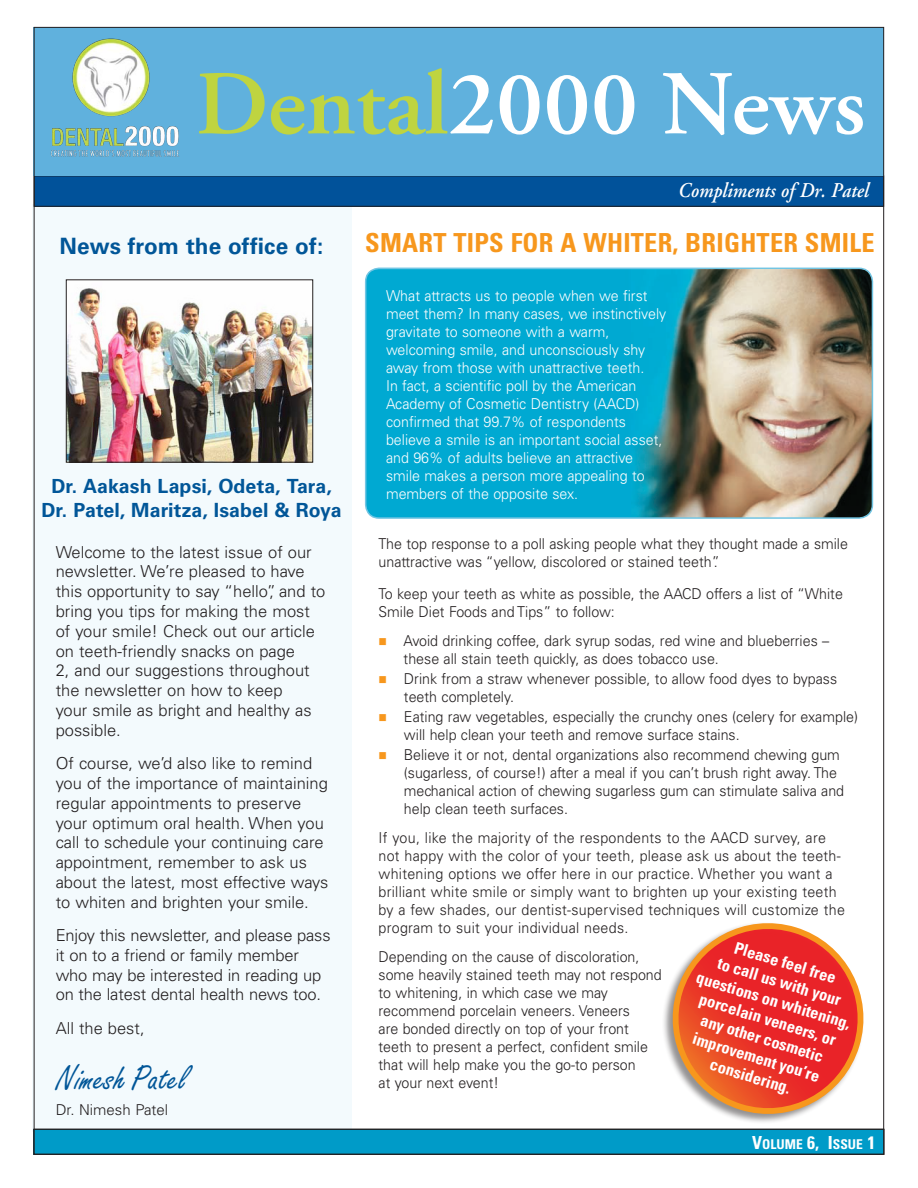
<style>
.page{position:relative;width:918px;height:1188px;background:#fff}
.page>*{position:absolute;margin:0;border:0;box-sizing:border-box;transform-origin:0 0}
.t1{font:600 91.05px "Adobe Garamond";color:#fff}
.t2{font:36px "Freestyle Script";color:#015698}
.t3{font:700 condensed 26.25px "Univers";letter-spacing:.01em;color:#f7971d}
.t4{font:700 22.5px "Univers";letter-spacing:.005em;color:#015698}
.t5{font:italic 600 21px "Adobe Garamond";letter-spacing:.005em;color:#fff;scale:.9 1}
.t6{font:700 19.5px/23.4px "Univers";letter-spacing:.005em;color:#015698;text-align:center}
.t7{font:300 16.5px/19.8px "Univers";color:#231f20}
.body_text{font:700 condensed 16.5px/19.8px "Univers";color:#fff;text-align:center}
.text-univers{font:300 15px/18px "Univers";color:#231f20;scale:.95 1}
.text-univers-2{font:300 15px/18px "Univers";color:#fff;scale:.95 1}
.text-univers-3{font:300 15px/18px "Univers";letter-spacing:.02em;color:#231f20;scale:.95 1}
.text-univers-4{font:300 15px "Univers";color:#231f20}
.t8{font:700 condensed 13.5px "Univers";color:#fff}
.s1{color:#bfd440}
.s2{color:#f7971d}
.s3{font-size:18px}
</style>
<div class="page">
<div style="left:32px;top:204px;width:320px;height:928px;background:#f3fafd"></div>
<div style="left:34px;top:176px;width:850px;height:30px;background:#01529a"></div>
<div style="left:34px;top:176px;width:850px;height:31px;border:1px solid #231f20"></div>
<div style="left:34px;top:1129px;width:850px;height:25px;background:#009bc8"></div>
<hr style="left:34px;top:1129px;width:850px;height:1px;background:#231f20">
<img style="left:68px;top:282px;width:243px;height:178px">
<div style="left:66px;top:280px;width:247px;height:182px;border:1px solid #231f20"></div>
<img style="left:366px;top:269px;width:506px;height:248px">
<div style="left:365px;top:268px;width:508px;height:251px;border:2px solid #72c5e3;border-radius:14px"></div>
<div style="left:661px;top:921px;width:255px;height:255px;background:#231f20;opacity:.5"></div>
<svg style="left:661px;top:921px;width:218px;height:201px"></svg>
<div style="left:34px;top:27px;width:850px;height:148px;background:#60b1dd"></div>
<img style="left:50px;top:38px;width:129px;height:119px">
<p class="t1" style="left:196px;top:54px;width:671px"><span class="s1">Dental</span>2000 News</p>
<p class="t4" style="left:60px;top:233px;width:265px">News from the office of:</p>
<p class="t6" style="left:41px;top:475px;width:302px">Dr. Aakash Lapsi, Odeta, Tara,<br>Dr. Patel, Maritza, Isabel &amp; Roya</p>
<p class="t7" style="left:56px;top:542px;width:271px">Welcome to the latest issue of our newsletter. We’re pleased to have this opportunity to say “hello”, and to bring you tips for making the most of your smile! Check out our article on teeth-friendly snacks on page<br>2, and our suggestions throughout the newsletter on how to keep<br>your smile as bright and healthy as possible.</p>
<p class="t7" style="left:56px;top:753px;width:274px">Of course, we’d also like to remind you of the importance of maintaining regular appointments to preserve your optimum oral health. When you call to schedule your continuing care appointment, remember to ask us about the latest, most effective ways to whiten and brighten your smile.</p>
<p class="t7" style="left:56px;top:925px;width:276px">Enjoy this newsletter, and please pass it on to a friend or family member who may be interested in reading up on the latest dental health news too.</p>
<p class="t7" style="left:56px;top:1018px;width:90px">All the best,</p>
<p class="t2" style="left:56px;top:1057px;width:132px">Nimesh Patel</p>
<p class="text-univers-4" style="left:56px;top:1101px;width:114px">Dr. Nimesh Patel</p>
<p class="t5" style="left:678px;top:179px;width:213px">Compliments of Dr. Patel</p>
<p class="t3" style="left:365px;top:226px;width:511px">SMART TI PS FOR A WHITER, BRIGHTER SMILE</p>
<p class="text-univers-2" style="left:386px;top:287px;width:297px">What attracts us to people when we first meet them? In many cases, we instinctively gravitate to someone with a warm, welcoming smile, and unconsciously shy away from those with unattractive teeth.<br>In fact, a scientific poll by the American Academy of Cosmetic Dentistry (AACD) confirmed that 99.7% of respondents believe a smile is an important social asset, and 96% of adults believe an attractive smile makes a person more appealing to members of the opposite sex.</p>
<p class="text-univers" style="left:379px;top:535px;width:496px">The top response to a poll asking people what they thought made a smile unattractive was “yellow, discolored or stained teeth”.</p>
<p class="text-univers" style="left:379px;top:585px;width:490px">To keep your teeth as white as possible, the AACD offers a list of “White<br>Smile Diet Foods and Tips” to follow:</p>
<p class="text-univers" style="left:404px;top:631px;width:450px;text-indent:-25px"><span class="s2">■</span> Avoid drinking coffee, dark syrup sodas, red wine and blueberries – these all stain teeth quickly, as does tobacco use.</p>
<p class="text-univers" style="left:404px;top:670px;width:457px;text-indent:-25px"><span class="s2">■</span> Drink from a straw whenever possible, to allow food dyes to bypass teeth completely.</p>
<p class="text-univers" style="left:404px;top:708px;width:480px;text-indent:-25px"><span class="s2">■</span> Eating raw vegetables, especially the crunchy ones (celery for example) will help clean your teeth and remove surface stains.</p>
<p class="text-univers" style="left:404px;top:746px;width:465px;text-indent:-25px"><span class="s2">■</span> Believe it or not, dental organizations also recommend chewing gum (sugarless, of course!) after a meal if you can’t brush right away. The mechanical action of chewing sugarless gum can stimulate saliva and help clean teeth surfaces.</p>
<p class="text-univers-3" style="left:379px;top:829px;width:492px">If you, like the majority of the respondents to the AACD survey, are not happy with the color of your teeth, please ask us about the teeth&shy;whitening options we offer here in our practice. Whether you want a brilliant white smile or simply want to brighten up your existing teeth by a few shades, our dentist-supervised techniques will customize the program to suit your individual needs.</p>
<p class="text-univers" style="left:379px;top:948px;width:300px">Depending on the cause of discoloration, some heavily stained teeth may not respond to whitening, in which case we may recommend porcelain veneers. Veneers<br>are bonded directly on top of your front teeth to present a perfect, confident smile that will help make you the go-to person<br>at your next event!</p>
<p class="body_text" style="left:711px;top:929px;width:162px;rotate:17deg">PLEASE FEELFREE<br>TO CALLUS WITH YOUR<br>QUESTIONS ON WHITENING,<br>PORCELAIN VENEERS, OR<br>ANY OTHERCOSMETIC<br>IMPROVEMENTYOU’RE<br>CONSIDERING.</p>
<p class="t8" style="left:752px;top:1136px;width:125px"><span class="s3">V</span>OLUME <span class="s3">6, I</span>SSUE <span class="s3">1</span></p>
</div>
